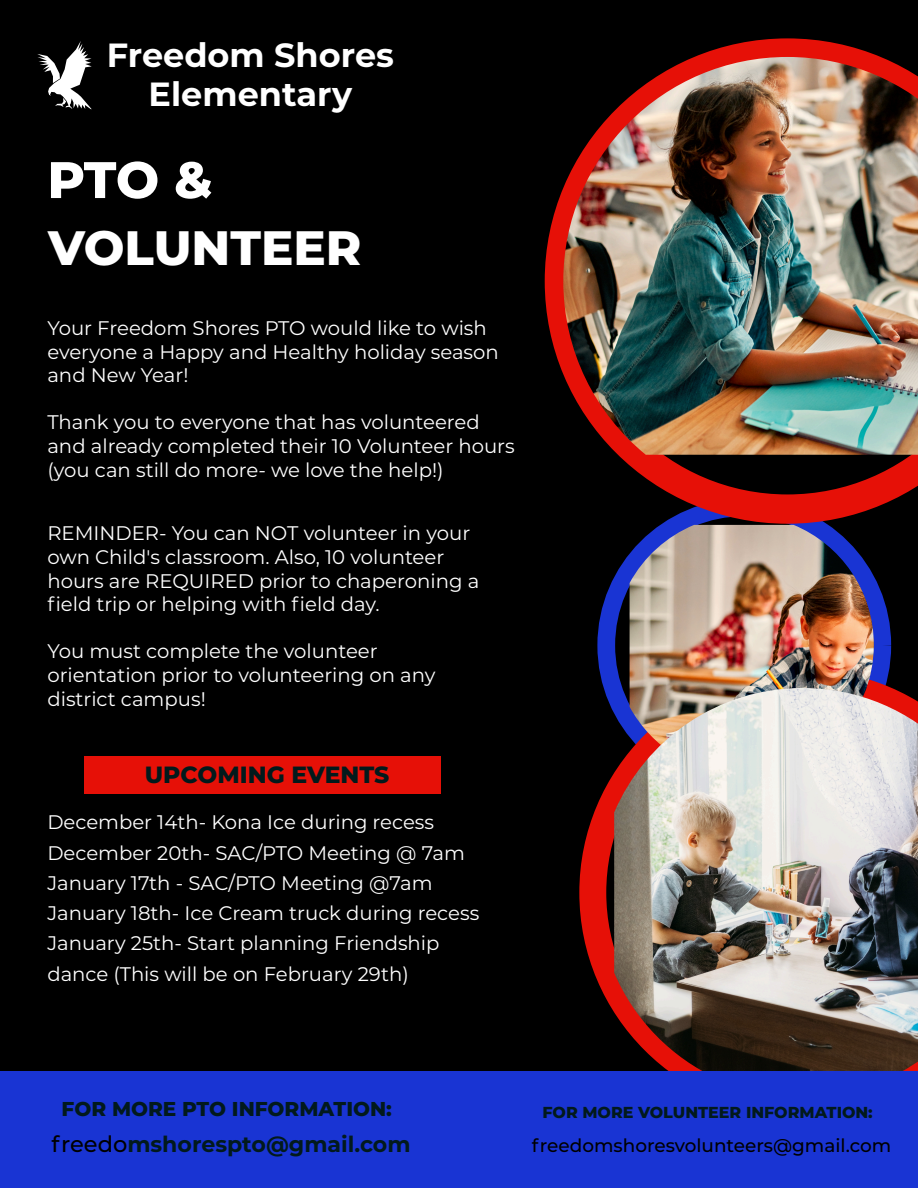
<style>
.page{position:relative;width:918px;height:1188px;background:#000}
.page>*{position:absolute;margin:0;border:0;box-sizing:border-box;transform-origin:0 0}
.t1{font:800 51.3px "Montserrat";color:#fff}
.t2{font:800 48.15px "Montserrat";color:#fff}
.t3{font:700 33.45px/39.6px "Montserrat";color:#fff;text-align:center}
.t4{font:800 23.4px "Montserrat";color:#021a1c}
.t5{font:700 22.05px "Montserrat";color:#021a1c}
.t6{font:800 20.1px "Montserrat";color:#021a1c}
.t7{font:19.65px/23.5px "Montserrat";color:#fff}
.t8{font:500 18.45px "Montserrat";color:#000}
.t9{font:800 15.9px "Montserrat";color:#021a1c}
.s1{font-weight:500;font-size:22.5px;color:#000}
</style>
<div class="page">
<div style="left:597px;top:499px;width:294px;height:293px;border:18px solid #1934d3;border-radius:50%"></div>
<svg style="left:545px;top:38px;width:373px;height:486px"></svg>
<img style="left:563px;top:57px;width:355px;height:398px">
<svg style="left:579px;top:669px;width:313px;height:343px"></svg>
<img style="left:629px;top:525px;width:245px;height:163px">
<img style="left:614px;top:688px;width:304px;height:383px">
<div style="left:0;top:1071px;width:918px;height:117px;background:#1934d3"></div>
<div style="left:84px;top:756px;width:356px;height:38px;background:#e61007"></div>
<svg style="left:37px;top:41px;width:55px;height:68px"></svg>
<h3 class="t3" style="left:107px;top:34px;width:289px">Freedom Shores<br>Elementary</h3>
<h1 class="t1" style="left:47px;top:142px;width:167px">PTO &amp;</h1>
<h2 class="t2" style="left:48px;top:212px;width:315px">VOLUNTEER</h2>
<p class="t7" style="left:47px;top:316px;width:453px">Your Freedom Shores PTO would like to wish everyone a Happy and Healthy holiday season and New Year!</p>
<p class="t7" style="left:47px;top:410px;width:469px">Thank you to everyone that has volunteered and already completed their 10 Volunteer hours (you can still do more- we love the help!)</p>
<p class="t7" style="left:47px;top:521px;width:433px">REMINDER- You can NOT volunteer in your own Child's classroom. Also, 10 volunteer hours are REQUIRED prior to chaperoning a field trip or helping with field day.</p>
<p class="t7" style="left:47px;top:639px;width:390px">You must complete the volunteer orientation prior to volunteering on any district campus!</p>
<p class="t4" style="left:145px;top:758px;width:246px">UPCOMING EVENTS</p>
<p class="t7" style="left:47px;top:807px;width:433px;line-height:30.3px">December 14th- Kona Ice during recess December 20th- SAC/PTO Meeting @ 7am January 17th - SAC/PTO Meeting @7am January 18th- Ice Cream truck during recess January 25th- Start planning Friendship dance (This will be on February 29th)</p>
<p class="t6" style="left:62px;top:1094px;width:332px">FOR MORE PTO INFORMATION:</p>
<p class="t5" style="left:51px;top:1128px;width:361px"><span class="s1">freedo</span>mshorespto@gmail.com</p>
<p class="t9" style="left:542px;top:1101px;width:332px">FOR MORE VOLUNTEER INFORMATION:</p>
<p class="t8" style="left:532px;top:1133px;width:361px">freedomshoresvolunteers@gmail.com</p>
</div>
